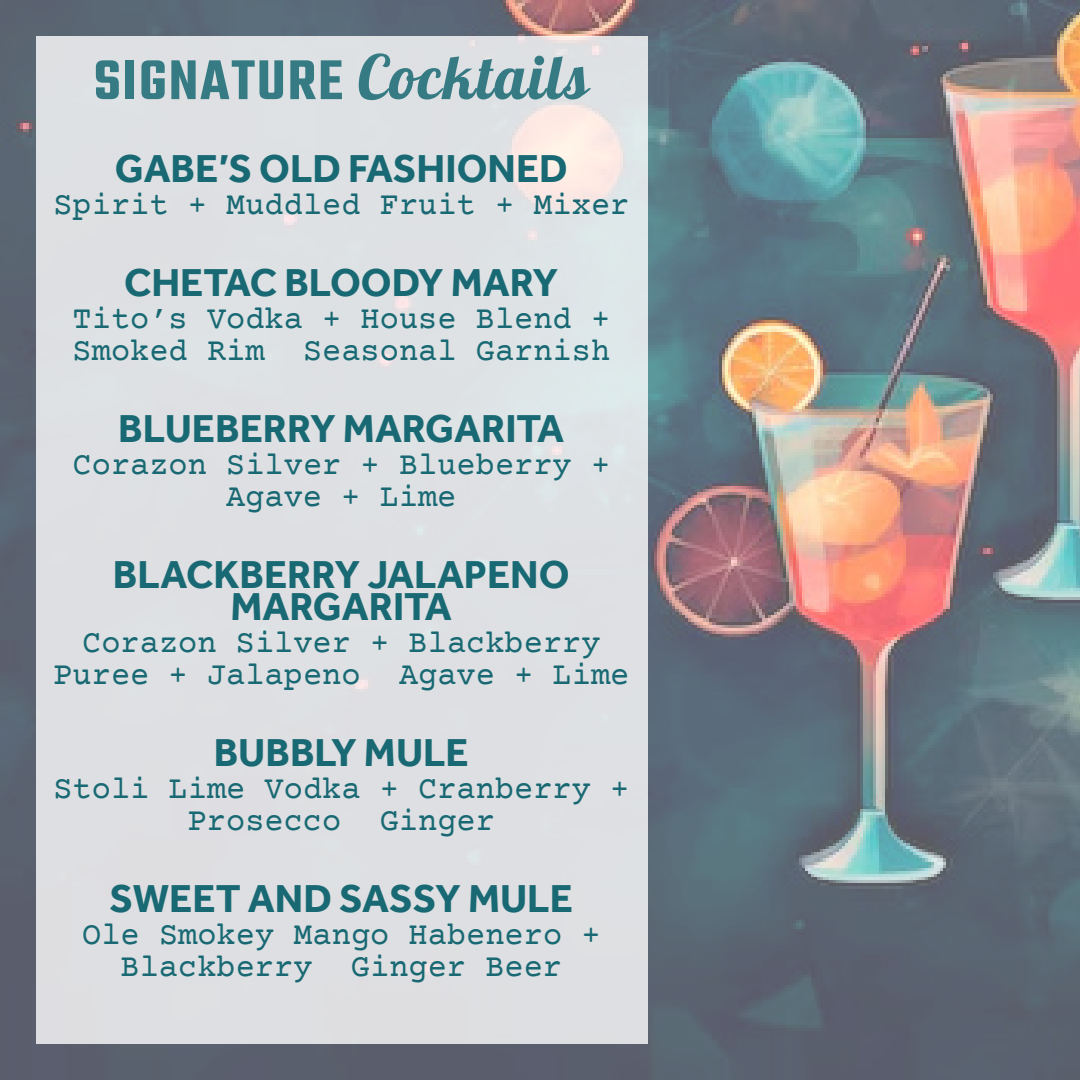
<style>
.page{position:relative;width:1080px;height:1080px;background:#fff}
.page>*{position:absolute;margin:0;border:0;box-sizing:border-box;transform-origin:0 0}
.t1{font:600 61px "Teko";letter-spacing:.03em;color:#186973}
.t2{font:700 40px/32px "Effra";color:#186973;text-align:center}
.t3{font:32px/32px "Courier Prime";color:#186973;text-align:center}
.s1{font-family:"Galada";font-weight:400}
</style>
<div class="page">
<img style="left:0;top:0;width:1080px;height:1080px">
<div style="left:36px;top:36px;width:612px;height:1008px;background:#dee0e3"></div>
<h1 class="t1" style="left:94px;top:43px;width:496px">SIGNATURE <span class="s1">Cocktails</span></h1>
<p class="t2" style="left:115px;top:152px;width:454px">GABE’S OLD FASHIONED</p>
<p class="t3" style="left:53px;top:191px;width:578px">Spirit + Muddled Fruit + Mixer</p>
<p class="t2" style="left:124px;top:266px;width:436px">CHETAC BLOODY MARY</p>
<p class="t3" style="left:73px;top:305px;width:539px;text-align:left">Tito’s Vodka + House Blend +<br>Smoked Rim Seasonal Garnish</p>
<p class="t2" style="left:118px;top:412px;width:448px">BLUEBERRY MARGARITA</p>
<p class="t3" style="left:73px;top:451px;width:539px">Corazon Silver + Blueberry +<br>Agave + Lime</p>
<p class="t2" style="left:113px;top:558px;width:458px">BLACKBERRY JALAPENO<br>MARGARITA</p>
<p class="t3" style="left:53px;top:629px;width:578px">Corazon Silver + Blackberry<br>Puree + Jalapeno Agave + Lime</p>
<p class="t2" style="left:214px;top:736px;width:257px">BUBBLY MULE</p>
<p class="t3" style="left:53px;top:775px;width:578px">Stoli Lime Vodka + Cranberry +<br>Prosecco Ginger</p>
<p class="t2" style="left:110px;top:882px;width:465px">SWEET AND SASSY MULE</p>
<p class="t3" style="left:82px;top:921px;width:520px">Ole Smokey Mango Habenero +<br>Blackberry Ginger Beer</p>
</div>
